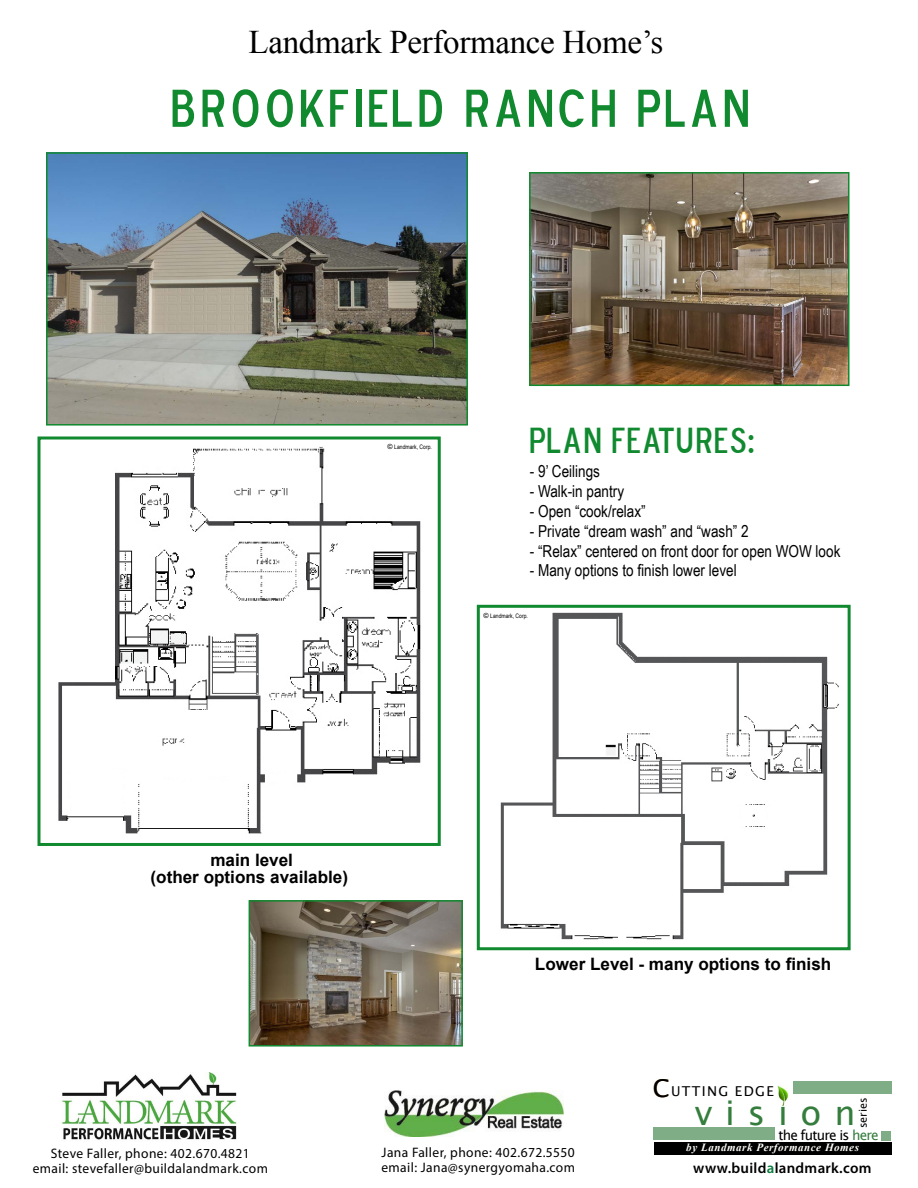
<style>
.page{position:relative;width:918px;height:1188px;background:#fff}
.page>*{position:absolute;margin:0;border:0;box-sizing:border-box;transform-origin:0 0}
.t1{font:54px "Blue Highway D Type";letter-spacing:.07em;color:#10892f}
.t2{font:36px "Blue Highway D Type";letter-spacing:.04em;color:#10892f}
.t3{font:34.05px "Lucida Sans Unicode";color:#357d3d}
.t4{font:33px "Times New Roman";letter-spacing:-.01em;color:#010000}
.t5{font:700 17.1px/17.1px "Arial";color:#000;text-align:center}
.t6{font:16.5px "Arial Narrow";color:#000}
.t7{font:600 15px "Myriad Pro";letter-spacing:.02em;color:#000}
.t8{font:13.8px/15px "Myriad Pro";letter-spacing:.03em;color:#000}
.t9{font:13.65px "Lucida Sans Unicode";letter-spacing:-.06em;color:#000}
.t10{font:13.65px "Lucida Sans Unicode";letter-spacing:.1em;color:#010000}
.t11{font:italic 700 10.95px "Times New Roman";letter-spacing:.05em;color:#fffefa}
.t12{font:10.95px "Lucida Sans Unicode";letter-spacing:.01em;color:#000}
.t13{font:6.15px "Arial Narrow";color:#000}
.s1{font-family:"Arial";font-size:7.05px}
.s2{font-size:24.45px;color:#a27639}
.s3{color:#357d3d}
.s4{color:#0b7e3f}
</style>
<div class="page">
<img style="left:58px;top:447px;width:363px;height:387px">
<div style="left:38px;top:436px;width:403px;height:410px;border:3px solid #10892f"></div>
<img style="left:500px;top:612px;width:339px;height:328px">
<div style="left:477px;top:605px;width:374px;height:345px;border:3px solid #10892f"></div>
<img style="left:49px;top:155px;width:416px;height:268px">
<div style="left:46px;top:152px;width:422px;height:274px;border:2px solid #10892f"></div>
<img style="left:252px;top:903px;width:208px;height:141px">
<div style="left:249px;top:900px;width:214px;height:147px;border:2px solid #10892f"></div>
<img style="left:532px;top:175px;width:315px;height:208px">
<div style="left:529px;top:172px;width:321px;height:214px;border:2px solid #10892f"></div>
<img style="left:384px;top:1091px;width:179px;height:45px">
<img style="left:777px;top:1086px;width:12px;height:19px">
<div style="left:654px;top:1127px;width:121px;height:13px;background:#7fad85"></div>
<div style="left:793px;top:1081px;width:98px;height:13px;background:#7fad85"></div>
<div style="left:881px;top:1131px;width:10px;height:9px;background:#7fad85"></div>
<div style="left:654px;top:1142px;width:237px;height:13px;background:#000"></div>
<img style="left:62px;top:1072px;width:175px;height:68px">
<h3 class="t4" style="left:249px;top:20px;width:416px">Landmark Performance Home’s</h3>
<h1 class="t1" style="left:169px;top:74px;width:582px">BROOKFIELD RANCH PLAN</h1>
<p class="t13" style="left:387px;top:442px;width:46px"><span class="s1">©</span> Landmark, Corp.</p>
<h2 class="t2" style="left:530px;top:418px;width:226px">PLAN FEATURES:</h2>
<p class="t6" style="left:530px;top:459px;width:72px">- 9’ Ceilings</p>
<p class="t6" style="left:530px;top:479px;width:96px">- Walk-in pantry</p>
<p class="t6" style="left:530px;top:499px;width:117px">- Open “cook/relax”</p>
<p class="t6" style="left:530px;top:519px;width:220px">- Private “dream wash” and “wash” 2</p>
<p class="t6" style="left:530px;top:539px;width:312px">- “Relax” centered on front door for open WOW look</p>
<p class="t6" style="left:530px;top:558px;width:208px">- Many options to finish lower level</p>
<p class="t13" style="left:483px;top:611px;width:46px"><span class="s1">©</span> Landmark, Corp.</p>
<p class="t5" style="left:151px;top:852px;width:199px">main level<br>(other options available)</p>
<p class="t5" style="left:535px;top:956px;width:298px">Lower Level - many options to finish</p>
<p class="t8" style="left:33px;top:1146px;width:237px;text-align:center">Steve Faller, phone: 402.670.4821 email: stevefaller@buildalandmark.com</p>
<p class="t8" style="left:381px;top:1145px;width:195px">Jana Faller, phone: 402.672.5550 email: Jana@synergyomaha.com</p>
<p class="t10" style="left:653px;top:1080px;width:123px"><span class="s2">C</span>UTTING EDGE</p>
<p class="t12" style="left:854px;top:1128px;width:33px;rotate:-90deg">series</p>
<h3 class="t3" style="left:695px;top:1086px;width:162px">v i s i o n</h3>
<p class="t9" style="left:778px;top:1124px;width:102px">the future is <span class="s3">here</span></p>
<p class="t11" style="left:686px;top:1139px;width:174px">by Landmark Performance Homes</p>
<p class="t7" style="left:693px;top:1158px;width:180px">www.build<span class="s4">a</span>landmark.com</p>
</div>
